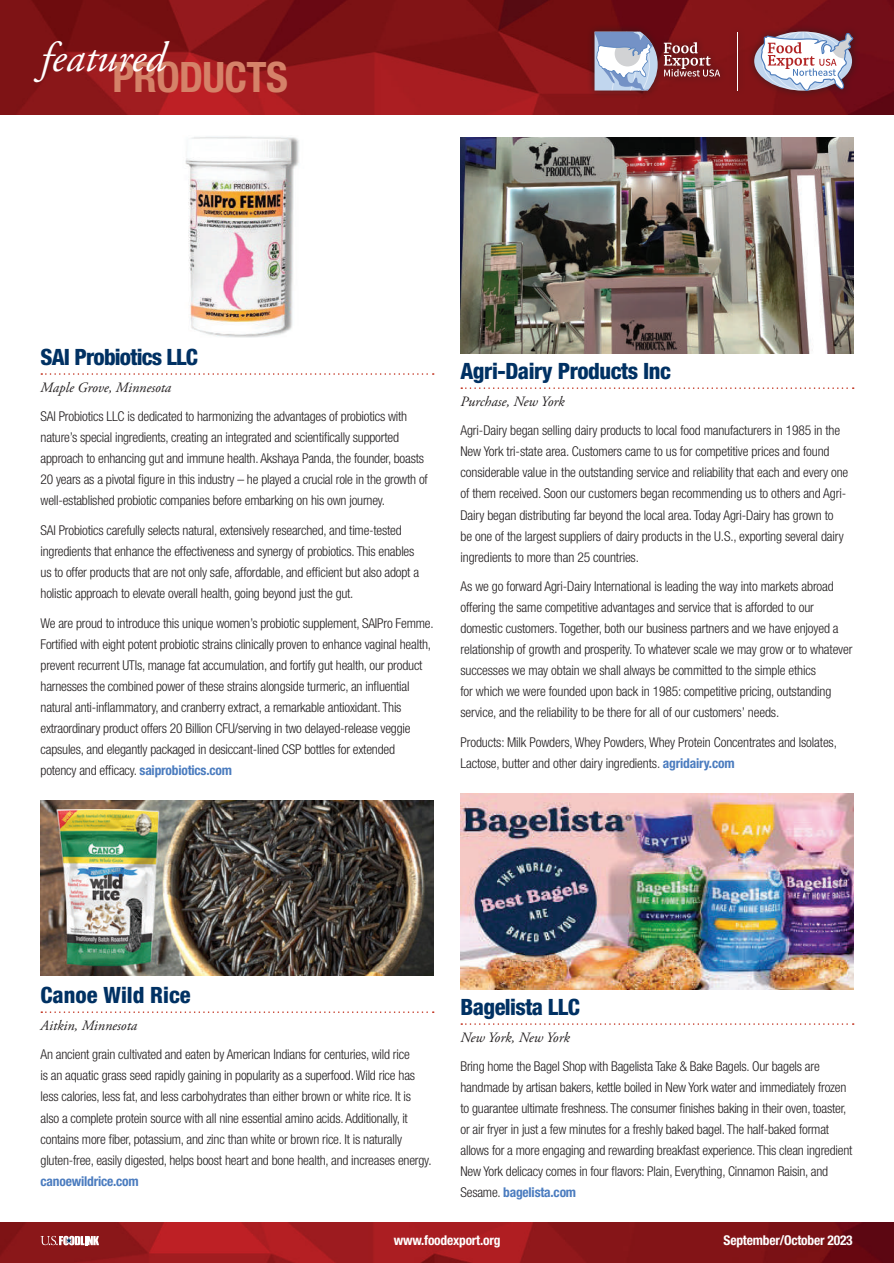
<style>
.page{position:relative;width:894px;height:1263px;background:#fff}
.page>*{position:absolute;margin:0;border:0;box-sizing:border-box;transform-origin:0 0}
.t1{font:700 condensed 42px "Helvetica Neue LT Std";letter-spacing:-.015em;color:#d58269}
.t2{font:italic 42px "Adobe Garamond Pro";color:#fff}
.t3{font:800 condensed 22.5px "Helvetica Neue LT Std";letter-spacing:-.02em;color:#003163}
.t4{font:800 condensed 22.5px "Helvetica Neue LT Std";color:#003163}
.t5{font:italic 14.25px "Adobe Garamond Pro";color:#231f20}
.t6{font:300 condensed 13.5px/21px "Helvetica Neue LT Std";letter-spacing:-.015em;color:#231f20}
.t7{font:700 condensed 13.5px "Helvetica Neue LT Std";letter-spacing:-.015em;color:#fff}
.t8{font:700 condensed 13.5px "Helvetica Neue LT Std";letter-spacing:-.015em;color:#4b7cbf}
.s1{font-weight:700;color:#4b7cbf}
</style>
<div class="page">
<img style="left:0;top:1222px;width:893px;height:41px">
<svg style="left:40px;top:1235px;width:59px;height:10px"></svg>
<svg style="left:461px;top:387px;width:392px;height:2px"></svg>
<svg style="left:461px;top:1023px;width:392px;height:1px"></svg>
<img style="left:460px;top:137px;width:393px;height:216px">
<img style="left:460px;top:793px;width:393px;height:196px">
<svg style="left:41px;top:373px;width:392px;height:2px"></svg>
<svg style="left:41px;top:1011px;width:392px;height:2px"></svg>
<img style="left:185px;top:136px;width:114px;height:202px">
<img style="left:40px;top:800px;width:393px;height:175px">
<img style="left:0;top:0;width:893px;height:114px">
<div style="left:586px;top:24px;width:274px;height:75px;background:#231f20;opacity:.75"></div>
<svg style="left:594px;top:32px;width:63px;height:58px"></svg>
<svg style="left:663px;top:42px;width:56px;height:35px"></svg>
<svg style="left:760px;top:32px;width:93px;height:59px"></svg>
<hr style="left:736px;top:32px;width:1px;height:58px;background:#fff">
<h1 class="t2" style="left:40px;top:32px;width:126px">featured</h1>
<h1 class="t1" style="left:112px;top:51px;width:177px">PRODUCTS</h1>
<h2 class="t3" style="left:40px;top:343px;width:159px">SAI Probiotics LLC</h2>
<p class="t5" style="left:40px;top:378px;width:132px">Maple Grove, Minnesota</p>
<p class="t6" style="left:40px;top:406px;width:388px">SAI Probiotics LLC is dedicated to harmonizing the advantages of probiotics with nature’s special ingredients, creating an integrated and scientifically supported approach to enhancing gut and immune health. Akshaya Panda, the founder, boasts 20 years as a pivotal figure in this industry – he played a crucial role in the growth of well-established probiotic companies before embarking on his own journey.</p>
<p class="t6" style="left:40px;top:519px;width:380px">SAI Probiotics carefully selects natural, extensively researched, and time-tested ingredients that enhance the effectiveness and synergy of probiotics. This enables us to offer products that are not only safe, affordable, and efficient but also adopt a holistic approach to elevate overall health, going beyond just the gut.</p>
<p class="t6" style="left:40px;top:612px;width:394px">We are proud to introduce this unique women’s probiotic supplement, SAIPro Femme.<br>Fortified with eight potent probiotic strains clinically proven to enhance vaginal health, prevent recurrent UTIs, manage fat accumulation, and fortify gut health, our product harnesses the combined power of these strains alongside turmeric, an influential natural anti-inflammatory, and cranberry extract, a remarkable antioxidant. This extraordinary product offers 20 Billion CFU/serving in two delayed-release veggie capsules, and elegantly packaged in desiccant-lined CSP bottles for extended potency and efficacy. <span class="s1">saiprobiotics.com</span></p>
<h2 class="t3" style="left:460px;top:357px;width:212px">Agri-Dairy Products Inc</h2>
<p class="t5" style="left:460px;top:393px;width:106px">Purchase, New York</p>
<p class="t6" style="left:460px;top:420px;width:389px">Agri-Dairy began selling dairy products to local food manufacturers in 1985 in the New York tri-state area. Customers came to us for competitive prices and found considerable value in the outstanding service and reliability that each and every one of them received. Soon our customers began recommending us to others and Agri-Dairy began distributing far beyond the local area. Today Agri-Dairy has grown to be one of the largest suppliers of dairy products in the U.S., exporting several dairy ingredients to more than 25 countries.</p>
<p class="t6" style="left:460px;top:576px;width:393px">As we go forward Agri-Dairy International is leading the way into markets abroad offering the same competitive advantages and service that is afforded to our domestic customers. Together, both our business partners and we have enjoyed a relationship of growth and prosperity. To whatever scale we may grow or to whatever successes we may obtain we shall always be committed to the simple ethics<br>for which we were founded upon back in 1985: competitive pricing, outstanding service, and the reliability to be there for all of our customers’ needs.</p>
<p class="t6" style="left:460px;top:731px;width:378px">Products: Milk Powders, Whey Powders, Whey Protein Concentrates and Isolates,<br>Lactose, butter and other dairy ingredients. <span class="s1">agridairy.com</span></p>
<h2 class="t4" style="left:40px;top:980px;width:152px">Canoe Wild Rice</h2>
<p class="t5" style="left:40px;top:1016px;width:98px">Aitkin, Minnesota</p>
<p class="t6" style="left:40px;top:1044px;width:392px">An ancient grain cultivated and eaten by American Indians for centuries, wild rice<br>is an aquatic grass seed rapidly gaining in popularity as a superfood. Wild rice has less calories, less fat, and less carbohydrates than either brown or white rice. It is also a complete protein source with all nine essential amino acids. Additionally, it contains more fiber, potassium, and zinc than white or brown rice. It is naturally gluten-free, easily digested, helps boost heart and bone health, and increases energy.</p>
<p class="t8" style="left:40px;top:1172px;width:100px">canoewildrice.com</p>
<h2 class="t3" style="left:460px;top:992px;width:121px">Bagelista LLC</h2>
<p class="t5" style="left:460px;top:1028px;width:111px">New York, New York</p>
<p class="t6" style="left:460px;top:1056px;width:393px">Bring home the Bagel Shop with Bagelista Take &amp; Bake Bagels. Our bagels are handmade by artisan bakers, kettle boiled in New York water and immediately frozen to guarantee ultimate freshness. The consumer finishes baking in their oven, toaster, or air fryer in just a few minutes for a freshly baked bagel. The half-baked format allows for a more engaging and rewarding breakfast experience. This clean ingredient New York delicacy comes in four flavors: Plain, Everything, Cinnamon Raisin, and Sesame. <span class="s1">bagelista.com</span></p>
<p class="t7" style="left:393px;top:1232px;width:108px">www.foodexport.org</p>
<p class="t7" style="left:723px;top:1232px;width:131px">September/October 2023</p>
</div>
